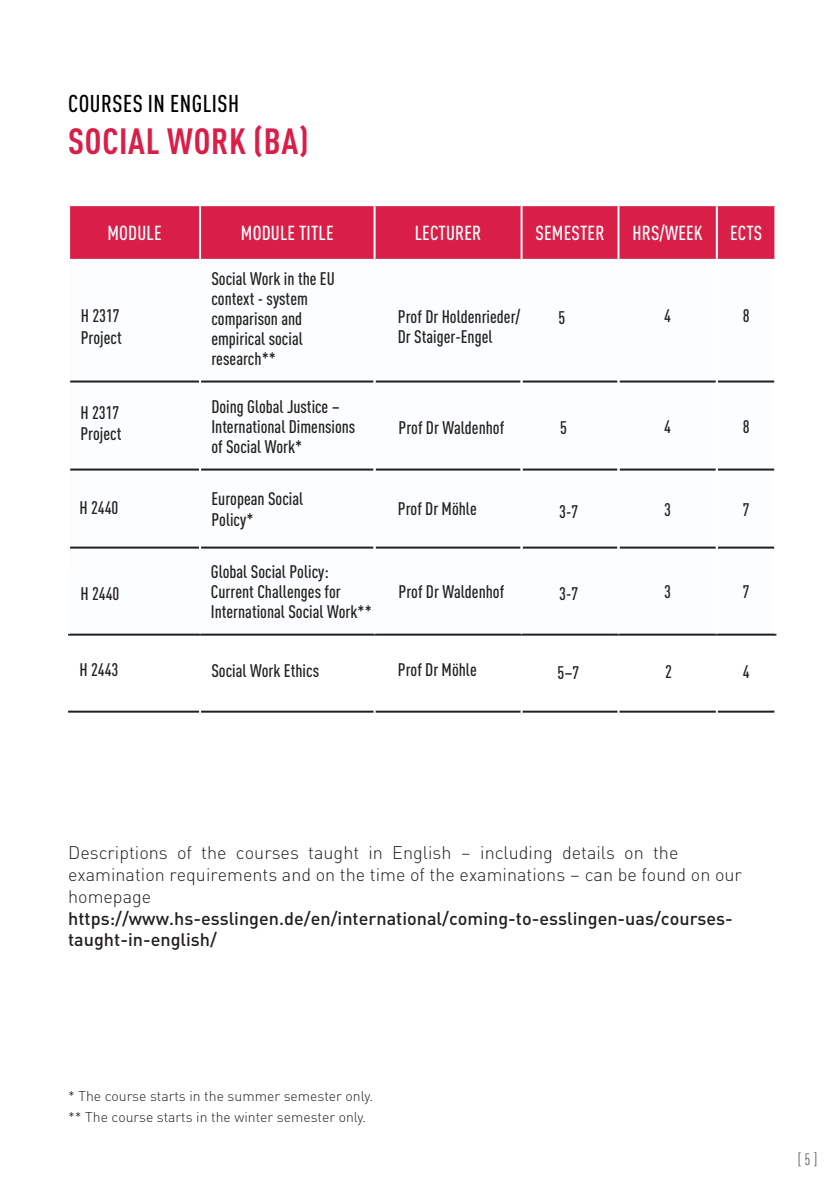
<style>
.page{position:relative;width:840px;height:1191px;background:#fff}
.page>*{position:absolute;margin:0;border:0;box-sizing:border-box;transform-origin:0 0}
.t1{font:700 condensed 36px "DIN Pro";letter-spacing:.02em;color:#d91e47}
.t2{font:500 condensed 24px "DIN Pro";letter-spacing:.02em;color:#000}
.t3{font:500 condensed 20px "DIN Pro";letter-spacing:.01em;color:#fbfdfe}
.t4{font:500 condensed 18px/20px "DIN Pro";color:#231f20}
.t5{font:300 18px/21.8px "DIN Pro";color:#231f20}
.t6{font:500 18px/21.8px "DIN Pro";color:#231f20}
.t7{font:300 condensed 16px "DIN Pro";color:#231f20}
.t8{font:300 14px/21px "DIN Pro";color:#231f20}
</style>
<div class="page">
<div style="left:70px;top:206px;width:704px;height:53px;background:#d91e47"></div>
<svg style="left:70px;top:382px;width:704px;height:167px"></svg>
<hr style="left:70px;top:380px;width:129px;height:2px;background:#231f20">
<hr style="left:201px;top:380px;width:172px;height:2px;background:#231f20">
<hr style="left:375px;top:380px;width:145px;height:2px;background:#231f20">
<hr style="left:522px;top:380px;width:95px;height:2px;background:#231f20">
<hr style="left:619px;top:380px;width:96px;height:2px;background:#231f20">
<hr style="left:717px;top:380px;width:57px;height:2px;background:#231f20">
<hr style="left:68px;top:546px;width:131px;height:2px;background:#231f20">
<hr style="left:68px;top:633px;width:132px;height:2px;background:#231f20">
<hr style="left:200px;top:633px;width:174px;height:2px;background:#231f20">
<hr style="left:374px;top:633px;width:147px;height:2px;background:#231f20">
<hr style="left:521px;top:633px;width:97px;height:2px;background:#231f20">
<hr style="left:618px;top:633px;width:98px;height:2px;background:#231f20">
<hr style="left:716px;top:633px;width:60px;height:2px;background:#231f20">
<hr style="left:201px;top:546px;width:172px;height:2px;background:#231f20">
<hr style="left:375px;top:546px;width:145px;height:2px;background:#231f20">
<hr style="left:522px;top:546px;width:95px;height:2px;background:#231f20">
<hr style="left:619px;top:546px;width:96px;height:2px;background:#231f20">
<hr style="left:717px;top:546px;width:57px;height:2px;background:#231f20">
<hr style="left:70px;top:468px;width:129px;height:2px;background:#231f20">
<hr style="left:201px;top:468px;width:172px;height:2px;background:#231f20">
<hr style="left:375px;top:468px;width:145px;height:2px;background:#231f20">
<hr style="left:522px;top:468px;width:95px;height:2px;background:#231f20">
<hr style="left:619px;top:468px;width:96px;height:2px;background:#231f20">
<hr style="left:717px;top:468px;width:57px;height:2px;background:#231f20">
<hr style="left:68px;top:572px;width:2px;height:61px;background:#fbfdfe">
<hr style="left:715px;top:206px;width:2px;height:53px;background:#fff">
<hr style="left:715px;top:381px;width:2px;height:104px;background:#fff">
<hr style="left:715px;top:485px;width:2px;height:86px;background:#fff">
<hr style="left:68px;top:485px;width:2px;height:85px;background:#fff">
<hr style="left:520px;top:204px;width:99px;height:2px;background:#fbfdfe">
<hr style="left:520px;top:206px;width:2px;height:54px;background:#fbfdfe">
<hr style="left:617px;top:206px;width:2px;height:54px;background:#fbfdfe">
<hr style="left:520px;top:260px;width:2px;height:121px;background:#fbfdfe">
<hr style="left:617px;top:260px;width:2px;height:121px;background:#fbfdfe">
<hr style="left:520px;top:381px;width:2px;height:104px;background:#fbfdfe">
<hr style="left:617px;top:381px;width:2px;height:104px;background:#fbfdfe">
<hr style="left:520px;top:485px;width:2px;height:86px;background:#fbfdfe">
<hr style="left:617px;top:485px;width:2px;height:86px;background:#fbfdfe">
<hr style="left:520px;top:571px;width:2px;height:62px;background:#fbfdfe">
<hr style="left:617px;top:571px;width:2px;height:62px;background:#fbfdfe">
<hr style="left:199px;top:204px;width:176px;height:2px;background:#fbfdfe">
<hr style="left:199px;top:206px;width:2px;height:54px;background:#fbfdfe">
<hr style="left:373px;top:206px;width:2px;height:54px;background:#fbfdfe">
<hr style="left:199px;top:260px;width:2px;height:121px;background:#fbfdfe">
<hr style="left:373px;top:260px;width:2px;height:121px;background:#fbfdfe">
<hr style="left:199px;top:381px;width:2px;height:104px;background:#fbfdfe">
<hr style="left:373px;top:381px;width:2px;height:104px;background:#fbfdfe">
<hr style="left:199px;top:485px;width:2px;height:86px;background:#fbfdfe">
<hr style="left:373px;top:485px;width:2px;height:86px;background:#fbfdfe">
<hr style="left:199px;top:571px;width:2px;height:62px;background:#fbfdfe">
<hr style="left:373px;top:571px;width:2px;height:62px;background:#fbfdfe">
<hr style="left:68px;top:710px;width:131px;height:2px;background:#231f20">
<hr style="left:201px;top:710px;width:172px;height:2px;background:#231f20">
<hr style="left:375px;top:710px;width:145px;height:2px;background:#231f20">
<hr style="left:522px;top:710px;width:95px;height:2px;background:#231f20">
<hr style="left:619px;top:710px;width:96px;height:2px;background:#231f20">
<hr style="left:717px;top:710px;width:57px;height:2px;background:#231f20">
<h2 class="t2" style="left:68px;top:86px;width:172px">COURSES IN ENGLISH</h2>
<h1 class="t1" style="left:68px;top:115px;width:242px">SOCIAL WORK (BA)</h1>
<p class="t3" style="left:107px;top:219px;width:56px">MODULE</p>
<p class="t3" style="left:241px;top:219px;width:94px">MODULE TITLE</p>
<p class="t3" style="left:414px;top:219px;width:68px">LECTURER</p>
<p class="t3" style="left:535px;top:219px;width:70px">SEMESTER</p>
<p class="t3" style="left:632px;top:219px;width:72px">HRS/WEEK</p>
<p class="t3" style="left:729px;top:219px;width:34px">ECTS</p>
<p class="t4" style="left:81px;top:303px;width:43px;line-height:21.6px">H 2317<br>Project</p>
<p class="t4" style="left:211px;top:268px;width:125px">Social Work in the EU context - system comparison and empirical social research**</p>
<p class="t4" style="left:80px;top:400px;width:42px;line-height:21px">H 2317<br>Project</p>
<p class="t4" style="left:211px;top:395px;width:145px">Doing Global Justice –<br>International Dimensions of Social Work*</p>
<p class="t4" style="left:397px;top:306px;width:124px;line-height:19.2px">Prof Dr Holdenrieder/<br>Dr Staiger-Engel</p>
<p class="t4" style="left:558px;top:306px;width:8px">5</p>
<p class="t4" style="left:663px;top:305px;width:8px">4</p>
<p class="t4" style="left:742px;top:305px;width:8px">8</p>
<p class="t4" style="left:398px;top:416px;width:107px">Prof Dr Waldenhof</p>
<p class="t4" style="left:560px;top:416px;width:8px">5</p>
<p class="t4" style="left:663px;top:415px;width:8px">4</p>
<p class="t4" style="left:742px;top:415px;width:8px">8</p>
<p class="t4" style="left:79px;top:496px;width:41px">H 2440</p>
<p class="t4" style="left:211px;top:487px;width:93px;line-height:21.2px">European Social<br>Policy*</p>
<p class="t4" style="left:397px;top:497px;width:80px">Prof Dr Möhle</p>
<p class="t4" style="left:559px;top:500px;width:21px">3-7</p>
<p class="t4" style="left:663px;top:499px;width:8px">3</p>
<p class="t4" style="left:742px;top:499px;width:8px">7</p>
<p class="t4" style="left:80px;top:582px;width:41px">H 2440</p>
<p class="t4" style="left:211px;top:560px;width:162px">Global Social Policy:<br>Current Challenges for<br>International Social Work**</p>
<p class="t4" style="left:398px;top:581px;width:107px">Prof Dr Waldenhof</p>
<p class="t4" style="left:559px;top:582px;width:21px">3-7</p>
<p class="t4" style="left:663px;top:581px;width:8px">3</p>
<p class="t4" style="left:742px;top:581px;width:8px">7</p>
<p class="t4" style="left:79px;top:658px;width:41px">H 2443</p>
<p class="t4" style="left:397px;top:659px;width:80px">Prof Dr Möhle</p>
<p class="t4" style="left:211px;top:659px;width:109px">Social Work Ethics</p>
<p class="t4" style="left:557px;top:661px;width:23px">5–7</p>
<p class="t4" style="left:665px;top:660px;width:8px">2</p>
<p class="t4" style="left:742px;top:660px;width:8px">4</p>
<p class="t5" style="left:68px;top:840px;width:675px">Descriptions of the courses taught in English – including details on the examination requirements and on the time of the examinations – can be found on our homepage</p>
<p class="t6" style="left:68px;top:906px;width:666px">https://www.hs-esslingen.de/en/international/coming-to-esslingen-uas/courses&shy;taught-in-english/</p>
<p class="t8" style="left:68px;top:1084px;width:306px">* The course starts in the summer semester only. ** The course starts in the winter semester only.</p>
<p class="t7" style="left:797px;top:1148px;width:21px">[ 5 ]</p>
</div>
